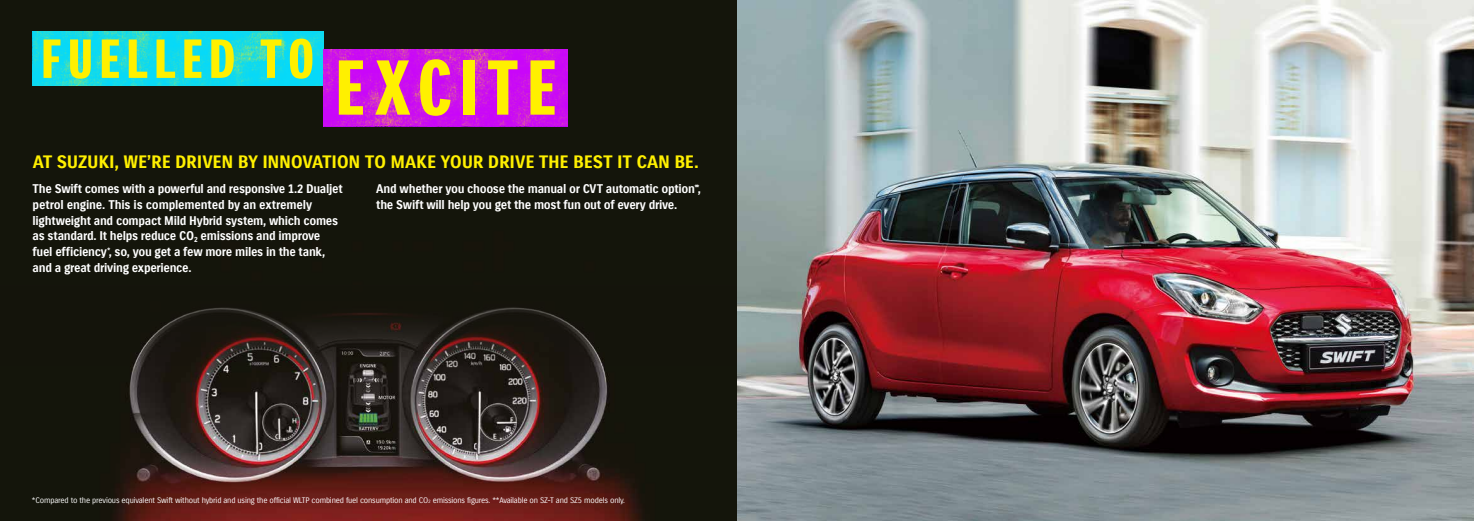
<style>
.page{position:relative;width:1474px;height:521px;background:#fff}
.page>*{position:absolute;margin:0;border:0;box-sizing:border-box;transform-origin:0 0}
.t1{font:75.34px "Suzuki PRO Headline";letter-spacing:.12em;color:#fff000}
.t2{font:53.38px "Suzuki PRO Headline";letter-spacing:.12em;color:#fff000}
.t3{font:17.5px "Suzuki PRO Bold";letter-spacing:-.02em;color:#fff000}
.t4{font:12.25px/15.8px "Suzuki PRO Bold";letter-spacing:-.025em;color:#fff}
.t5{font:7.88px "Suzuki PRO Regular";letter-spacing:-.025em;color:#fff}
</style>
<div class="page">
<img style="left:0;top:0;width:1473px;height:521px">
<svg style="left:0;top:285px;width:737px;height:81px;background:#1b1811"></svg>
<img style="left:33px;top:32px;width:290px;height:54px">
<img style="left:323px;top:49px;width:245px;height:77px">
<h2 class="t2" style="left:41px;top:27px;width:274px">FUELLED TO</h2>
<h1 class="t1" style="left:335px;top:42px;width:223px">EXCITE</h1>
<h3 class="t3" style="left:33px;top:151px;width:667px">AT SUZUKI, WE’RE DRIVEN BY INNOVATION TO MAKE YOUR DRIVE THE BEST IT CAN BE.</h3>
<p class="t4" style="left:33px;top:181px;width:311px">The Swift comes with a powerful and responsive 1.2 Dualjet petrol engine. This is complemented by an extremely lightweight and compact Mild Hybrid system, which comes as standard. It helps reduce CO<sub>2</sub> emissions and improve fuel efficiency<sup>*</sup>, so, you get a few more miles in the tank, and a great driving experience.</p>
<p class="t4" style="left:376px;top:181px;width:326px">And whether you choose the manual or CVT automatic option<sup>**</sup>, the Swift will help you get the most fun out of every drive.</p>
<p class="t5" style="left:32px;top:495px;width:594px">*Compared to the previous equivalent Swift without hybrid and using the official WLTP combined fuel consumption and CO<sub>2</sub> emissions figures. **Available on SZ-T and SZ5 models only.</p>
</div>
